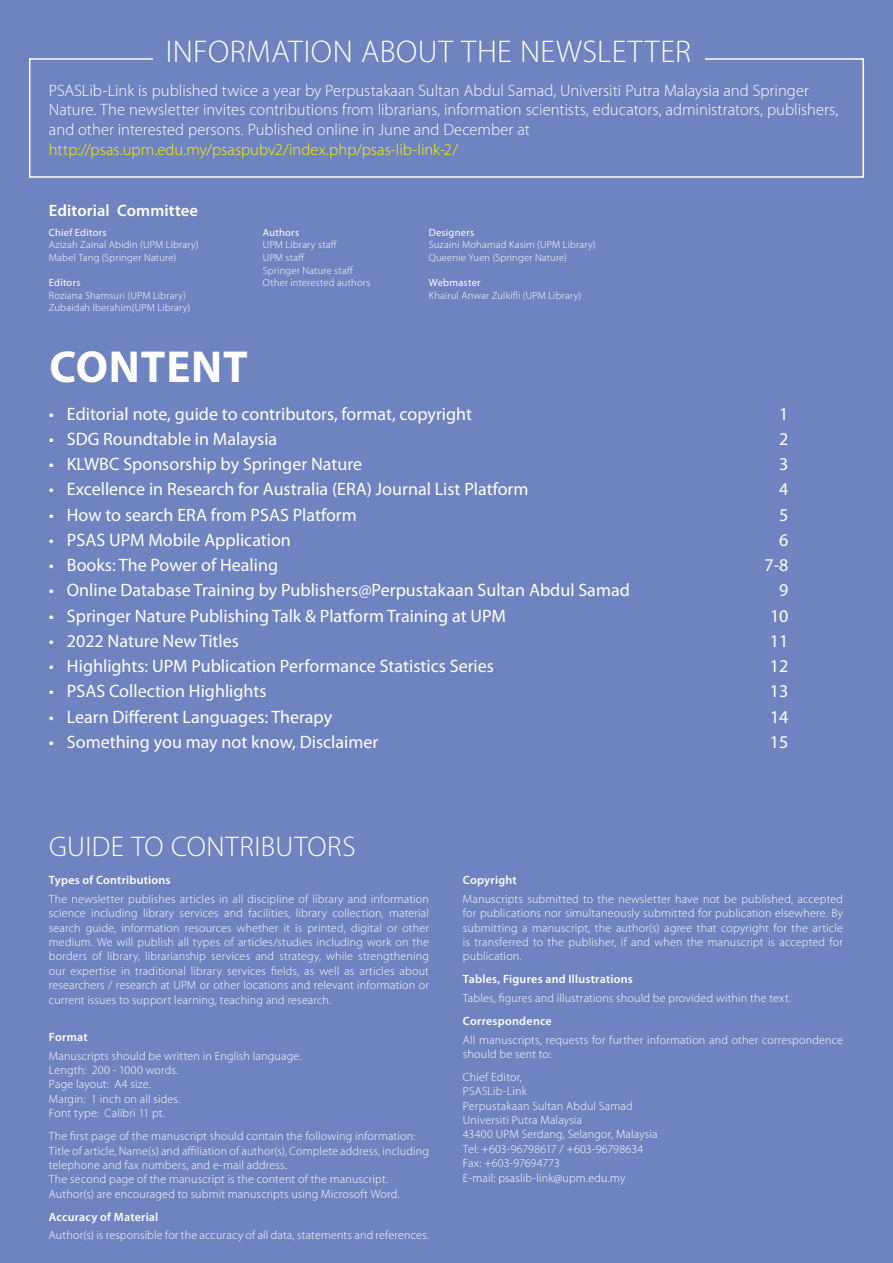
<style>
.page{position:relative;width:893px;height:1263px;background:#6f83c0}
.page>*{position:absolute;margin:0;border:0;box-sizing:border-box;transform-origin:0 0}
.t1{font:700 45px "Myriad Pro";letter-spacing:.02em;color:#fff}
.t2{font:300 31.5px "Myriad Pro";letter-spacing:.02em;color:#fff}
.t3{font:300 28.5px "Myriad Pro";letter-spacing:.015em;color:#fff}
.t4{font:18px "Myriad Pro";color:#fff}
.t5{font:300 16.5px/19.8px "Myriad Pro";color:#fff}
.t6{font:300 16.5px "Myriad Pro";color:#fff101}
.t7{font:600 16.5px "Myriad Pro";letter-spacing:.005em;color:#fff}
.t8{font:300 12px/14.4px "Myriad Pro";letter-spacing:.015em;color:#fff;text-align:justify}
.t9{font:600 12px "Myriad Pro";letter-spacing:.02em;color:#fff}
.t10{font:300 10.5px "Myriad Pro";letter-spacing:.02em;color:#fff}
.t11{font:10.5px "Myriad Pro";letter-spacing:.025em;color:#fff}
</style>
<div class="page">
<div style="left:29px;top:58px;width:835px;height:120px;border:2px solid #fff"></div>
<div style="left:153px;top:27px;width:551px;height:52px;background:#6f83c0"></div>
<p class="t2" style="left:166px;top:34px;width:527px">INFORMATION ABOUT THE NEWSLETTER</p>
<p class="t5" style="left:49px;top:81px;width:791px">PSASLib-Link is published twice a year by Perpustakaan Sultan Abdul Samad, Universiti Putra Malaysia and Springer<br>Nature. The newsletter invites contributions from librarians, information scientists, educators, administrators, publishers, and other interested persons. Published online in June and December at</p>
<p class="t6" style="left:49px;top:140px;width:411px">http://psas.upm.edu.my/psaspubv2/index.php/psas-lib-link-2/</p>
<p class="t7" style="left:49px;top:200px;width:151px">Editorial Committee</p>
<p class="t11" style="left:49px;top:226px;width:59px">Chief Editors</p>
<p class="t10" style="left:49px;top:239px;width:151px">Azizah Zainal Abidin (UPM Library)</p>
<p class="t10" style="left:49px;top:252px;width:129px">Mabel Tang (Springer Nature)</p>
<p class="t11" style="left:49px;top:276px;width:33px">Editors</p>
<p class="t10" style="left:49px;top:290px;width:138px">Roziana Shamsuri (UPM Library)</p>
<p class="t10" style="left:49px;top:302px;width:143px">Zubaidah Iberahim(UPM Library)</p>
<p class="t1" style="left:49px;top:338px;width:200px">CONTENT</p>
<p class="t11" style="left:263px;top:226px;width:38px">Authors</p>
<p class="t10" style="left:263px;top:239px;width:76px">UPM Library staff</p>
<p class="t10" style="left:263px;top:252px;width:43px">UPM staff</p>
<p class="t10" style="left:263px;top:264px;width:92px">Springer Nature staff</p>
<p class="t10" style="left:263px;top:277px;width:109px">Other interested authors</p>
<p class="t11" style="left:429px;top:226px;width:47px">Designers</p>
<p class="t10" style="left:429px;top:239px;width:168px">Suzaini Mohamad Kasim (UPM Library)</p>
<p class="t10" style="left:429px;top:252px;width:140px">Queenie Yuen (Springer Nature)</p>
<p class="t11" style="left:429px;top:276px;width:53px">Webmaster</p>
<p class="t10" style="left:429px;top:290px;width:154px">Khairul Anwar Zulkifli (UPM Library)</p>
<p class="t4" style="left:49px;top:402px;width:425px">• Editorial note, guide to contributors, format, copyright</p>
<p class="t4" style="left:779px;top:402px;width:11px">1</p>
<p class="t4" style="left:49px;top:428px;width:230px">• SDG Roundtable in Malaysia</p>
<p class="t4" style="left:779px;top:428px;width:11px">2</p>
<p class="t4" style="left:49px;top:453px;width:315px">• KLWBC Sponsorship by Springer Nature</p>
<p class="t4" style="left:779px;top:453px;width:11px">3</p>
<p class="t4" style="left:49px;top:478px;width:481px">• Excellence in Research for Australia (ERA) Journal List Platform</p>
<p class="t4" style="left:779px;top:478px;width:11px">4</p>
<p class="t4" style="left:49px;top:503px;width:309px">• How to search ERA from PSAS Platform</p>
<p class="t4" style="left:779px;top:503px;width:11px">5</p>
<p class="t4" style="left:49px;top:529px;width:244px">• PSAS UPM Mobile Application</p>
<p class="t4" style="left:779px;top:529px;width:11px">6</p>
<p class="t4" style="left:49px;top:554px;width:231px">• Books: The Power of Healing</p>
<p class="t4" style="left:764px;top:554px;width:25px">7-8</p>
<p class="t4" style="left:49px;top:579px;width:582px">• Online Database Training by Publishers@Perpustakaan Sultan Abdul Samad</p>
<p class="t4" style="left:779px;top:579px;width:11px">9</p>
<p class="t4" style="left:49px;top:604px;width:458px">• Springer Nature Publishing Talk &amp; Platform Training at UPM</p>
<p class="t4" style="left:770px;top:604px;width:20px">10</p>
<p class="t4" style="left:49px;top:630px;width:192px">• 2022 Nature New Titles</p>
<p class="t4" style="left:770px;top:630px;width:20px">11</p>
<p class="t4" style="left:49px;top:655px;width:447px">• Highlights: UPM Publication Performance Statistics Series</p>
<p class="t4" style="left:770px;top:655px;width:20px">12</p>
<p class="t4" style="left:49px;top:680px;width:219px">• PSAS Collection Highlights</p>
<p class="t4" style="left:770px;top:680px;width:20px">13</p>
<p class="t4" style="left:49px;top:705px;width:285px">• Learn Different Languages: Therapy</p>
<p class="t4" style="left:770px;top:705px;width:20px">14</p>
<p class="t4" style="left:49px;top:731px;width:331px">• Something you may not know, Disclaimer</p>
<p class="t4" style="left:770px;top:731px;width:20px">15</p>
<p class="t3" style="left:49px;top:831px;width:308px">GUIDE TO CONTRIBUTORS</p>
<p class="t9" style="left:49px;top:872px;width:123px">Types of Contributions</p>
<p class="t8" style="left:49px;top:892px;width:382px">The newsletter publishes articles in all discipline of library and information science including library services and facilities, library collection, material search guide, information resources whether it is printed, digital or other medium. We will publish all types of articles/studies including work on the borders of library, librarianship services and strategy, while strengthening our expertise in traditional library services fields, as well as articles about researchers / research at UPM or other locations and relevant information or current issues to support learning, teaching and research.</p>
<p class="t9" style="left:49px;top:1029px;width:40px">Format</p>
<p class="t8" style="left:49px;top:1048px;width:254px">Manuscripts should be written in English language.</p>
<p class="t8" style="left:49px;top:1063px;width:131px">Length: 200 - 1000 words.</p>
<p class="t8" style="left:49px;top:1077px;width:103px">Page layout: A4 size.</p>
<p class="t8" style="left:49px;top:1092px;width:133px">Margin: 1 inch on all sides.</p>
<p class="t8" style="left:49px;top:1106px;width:118px">Font type: Calibri 11 pt.</p>
<p class="t8" style="left:49px;top:1129px;width:368px">The first page of the manuscript should contain the following information:</p>
<p class="t8" style="left:49px;top:1143px;width:382px">Title of article, Name(s) and affiliation of author(s), Complete address, including telephone and fax numbers, and e-mail address.</p>
<p class="t8" style="left:49px;top:1172px;width:341px">The second page of the manuscript is the content of the manuscript.</p>
<p class="t8" style="left:49px;top:1187px;width:352px">Author(s) are encouraged to submit manuscripts using Microsoft Word.</p>
<p class="t9" style="left:49px;top:1209px;width:111px">Accuracy of Material</p>
<p class="t8" style="left:49px;top:1228px;width:382px">Author(s) is responsible for the accuracy of all data, statements and references.</p>
<p class="t9" style="left:463px;top:872px;width:55px">Copyright</p>
<p class="t8" style="left:463px;top:892px;width:382px">Manuscripts submitted to the newsletter have not be published, accepted for publications nor simultaneously submitted for publication elsewhere. By submitting a manuscript, the author(s) agree that copyright for the article is transferred to the publisher, if and when the manuscript is accepted for publication.</p>
<p class="t9" style="left:463px;top:972px;width:171px">Tables, Figures and Illustrations</p>
<p class="t8" style="left:463px;top:991px;width:330px">Tables, figures and illustrations should be provided within the text.</p>
<p class="t9" style="left:463px;top:1013px;width:90px">Correspondence</p>
<p class="t8" style="left:463px;top:1032px;width:382px">All manuscripts, requests for further information and other correspondence should be sent to:</p>
<p class="t8" style="left:463px;top:1070px;width:60px">Chief Editor,</p>
<p class="t8" style="left:463px;top:1084px;width:65px">PSASLib-Link</p>
<p class="t8" style="left:463px;top:1099px;width:171px">Perpustakaan Sultan Abdul Samad</p>
<p class="t8" style="left:463px;top:1113px;width:121px">Universiti Putra Malaysia</p>
<p class="t8" style="left:463px;top:1127px;width:196px">43400 UPM Serdang, Selangor, Malaysia</p>
<p class="t8" style="left:463px;top:1142px;width:182px">Tel: +603-96798617 / +603-96798634</p>
<p class="t8" style="left:463px;top:1156px;width:99px">Fax: +603-97694773</p>
<p class="t8" style="left:463px;top:1171px;width:164px">E-mail: psaslib-link@upm.edu.my</p>
</div>
